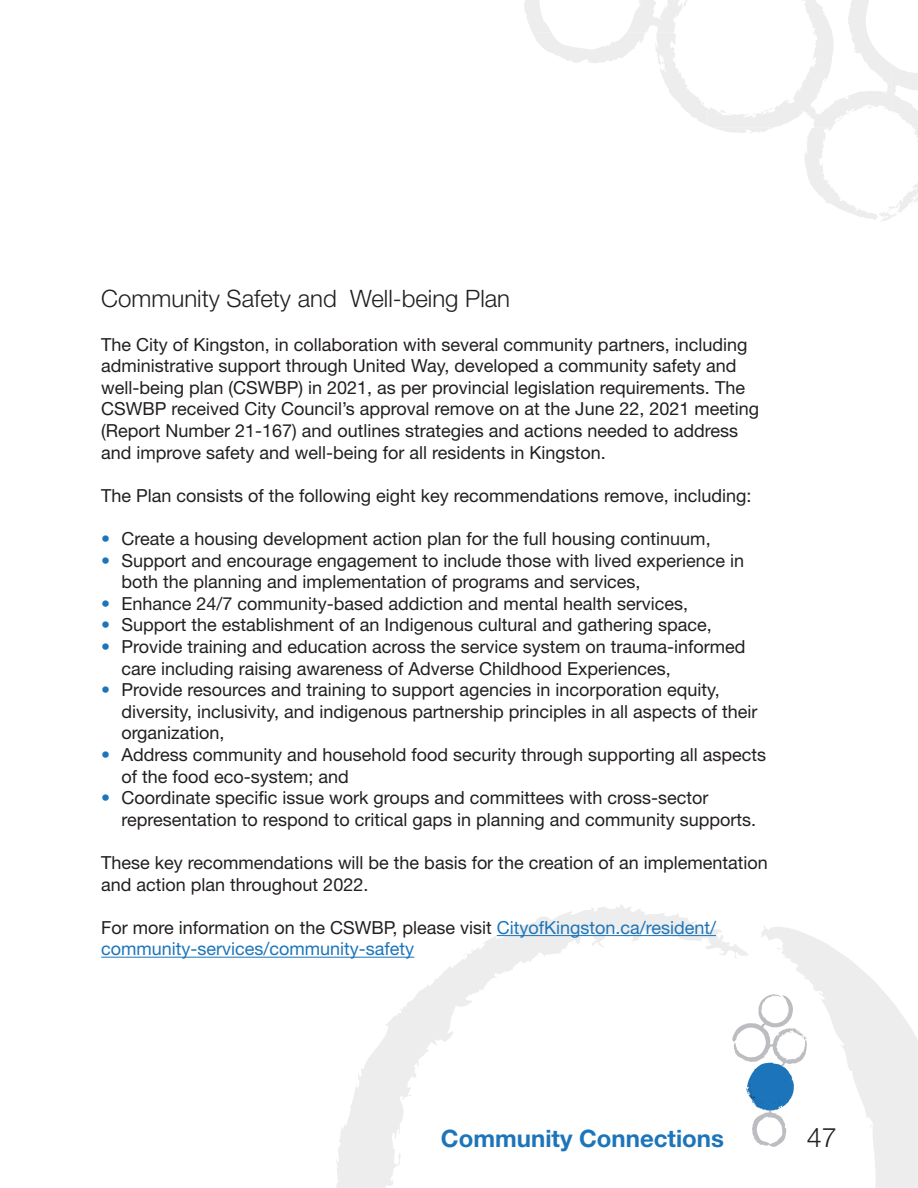
<style>
.page{position:relative;width:918px;height:1188px;background:#fff}
.page>*{position:absolute;margin:0;border:0;box-sizing:border-box;transform-origin:0 0}
.t1{font:300 27px "Helvetica Neue LT Pro";color:#231f20}
.t2{font:300 24px "Helvetica Neue LT Pro";color:#231f20}
.t3{font:700 24px "Helvetica Neue LT Pro";color:#1c75ba}
.t4{font:18px/21.6px "Helvetica Neue LT Pro";color:#231f20}
.t5{font:18px/21.6px "Helvetica Neue LT Pro";color:#1c75ba}
.s1{color:#1c75ba}
.s2{color:#231f20}
</style>
<div class="page">
<svg style="left:524px;top:0;width:139px;height:32px"></svg>
<svg style="left:532px;top:32px;width:363px;height:190px"></svg>
<svg style="left:663px;top:0;width:255px;height:216px"></svg>
<svg style="left:333px;top:905px;width:399px;height:283px"></svg>
<svg style="left:732px;top:925px;width:186px;height:263px"></svg>
<hr style="left:497px;top:935px;width:219px;height:1px;background:#1c75ba">
<hr style="left:101px;top:957px;width:313px;height:1px;background:#1c75ba">
<h3 class="t2" style="left:101px;top:284px;width:410px">Community Safety and Well-being Plan</h3>
<p class="t4" style="left:101px;top:333px;width:659px">The City of Kingston, in collaboration with several community partners, including administrative support through United Way, developed a community safety and well-being plan (CSWBP) in 2021, as per provincial legislation requirements. The CSWBP received City Council’s approval remove on at the June 22, 2021 meeting (Report Number 21-167) and outlines strategies and actions needed to address and improve safety and well-being for all residents in Kingston.</p>
<p class="t4" style="left:101px;top:484px;width:652px">The Plan consists of the following eight key recommendations remove, including:</p>
<p class="t4" style="left:101px;top:527px;width:611px"><span class="s1">•</span> Create a housing development action plan for the full housing continuum,</p>
<p class="t4" style="left:122px;top:549px;width:624px;text-indent:-20px"><span class="s1">•</span> Support and encourage engagement to include those with lived experience in both the planning and implementation of programs and services,</p>
<p class="t4" style="left:101px;top:592px;width:588px"><span class="s1">•</span> Enhance 24/7 community-based addiction and mental health services,</p>
<p class="t4" style="left:101px;top:614px;width:612px"><span class="s1">•</span> Support the establishment of an Indigenous cultural and gathering space,</p>
<p class="t4" style="left:122px;top:635px;width:626px;text-indent:-20px"><span class="s1">•</span> Provide training and education across the service system on trauma-informed care including raising awareness of Adverse Childhood Experiences,</p>
<p class="t4" style="left:122px;top:679px;width:638px;text-indent:-20px"><span class="s1">•</span> Provide resources and training to support agencies in incorporation equity, diversity, inclusivity, and indigenous partnership principles in all aspects of their organization,</p>
<p class="t4" style="left:122px;top:743px;width:646px;text-indent:-20px"><span class="s1">•</span> Address community and household food security through supporting all aspects of the food eco-system; and</p>
<p class="t4" style="left:122px;top:787px;width:636px;text-indent:-20px"><span class="s1">•</span> Coordinate specific issue work groups and committees with cross-sector representation to respond to critical gaps in planning and community supports.</p>
<p class="t4" style="left:101px;top:851px;width:668px">These key recommendations will be the basis for the creation of an implementation and action plan throughout 2022.</p>
<p class="t5" style="left:101px;top:916px;width:616px"><span class="s2">For more information on the CSWBP, please visit</span> CityofKingston.ca/resident/ community-services/community-safety</p>
<h2 class="t3" style="left:441px;top:1123px;width:285px">Community Connections</h2>
<h1 class="t1" style="left:807px;top:1121px;width:32px">47</h1>
</div>
